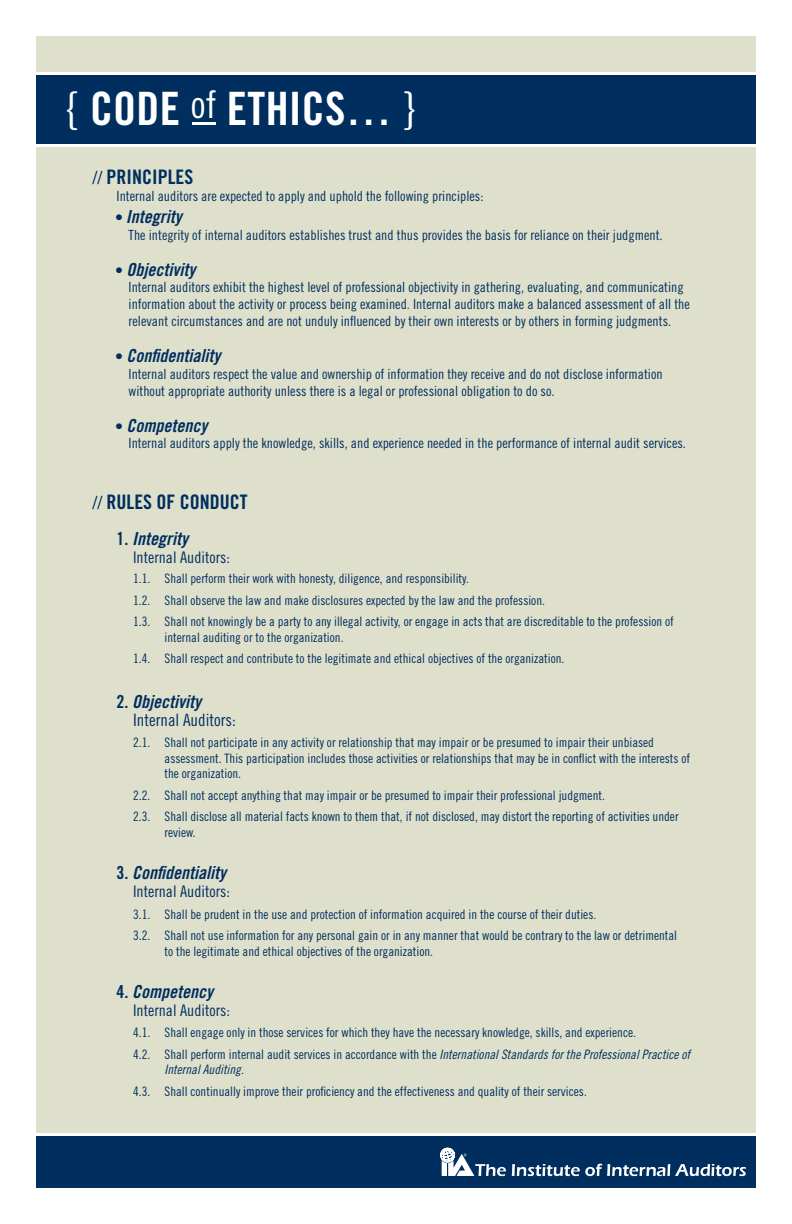
<style>
.page{position:relative;width:792px;height:1224px;background:#fff}
.page>*{position:absolute;margin:0;border:0;box-sizing:border-box;transform-origin:0 0}
.t1{font:46px "Trade Gothic Bold Cond Twenty";letter-spacing:.005em;color:#fff}
.t2{font:20px "Trade Gothic Bold Cond Twenty";color:#002e5e}
.bullet_alignment{font:18px "Trade Gothic Bold Cond Twenty Obl";color:#002e5e}
.t3{font:17px "Trade Gothic Cond Eighteen";color:#002e5e}
.t4{font:16px "Trade Gothic Cond Eighteen";color:#002e5e}
.Paragraph_Style_1{font:14px/16.8px "Trade Gothic Cond Eighteen";color:#002e5e}
.t5{font:13px/15.6px "Trade Gothic Cond Eighteen";color:#002e5e}
.t6{font:13px/15.6px "Trade Gothic Cond Eighteen Obl";color:#002e5e}
.s1{font-family:"Trade Gothic Cond Eighteen"}
.s2{font-family:"Trade Gothic Cond Eighteen";font-size:18px}
.s3{font-family:"Trade Gothic Cond Eighteen";font-size:16px}
.s4{font-family:"Trade Gothic Bold Cond Twenty"}
</style>
<div class="page">
<div style="left:36px;top:36px;width:720px;height:36px;background:#dfe0cc"></div>
<div style="left:36px;top:147px;width:720px;height:986px;background:#dfe0cc"></div>
<div style="left:36px;top:1136px;width:720px;height:52px;background:#002e5e"></div>
<div style="left:36px;top:75px;width:720px;height:69px;background:#002e5e"></div>
<hr style="left:192px;top:122px;width:24px;height:2px;background:#fff">
<svg style="left:440px;top:1147px;width:66px;height:29px"></svg>
<svg style="left:512px;top:1164px;width:234px;height:12px"></svg>
<p class="t1" style="left:67px;top:81px;width:350px"><span class="s1">{</span> CODE <sup>of</sup> ETHICS… <span class="s1">}</span></p>
<p class="t2" style="left:93px;top:165px;width:102px"><span class="s2">//</span> PRINCIPLES</p>
<p class="Paragraph_Style_1" style="left:117px;top:188px;width:368px">Internal auditors are expected to apply and uphold the following principles:</p>
<p class="bullet_alignment" style="left:115px;top:205px;width:68px"><span class="s3">•</span> Integrity</p>
<p class="Paragraph_Style_1" style="left:129px;top:226px;width:536px">The integrity of internal auditors establishes trust and thus provides the basis for reliance on their judgment.</p>
<p class="bullet_alignment" style="left:115px;top:258px;width:82px"><span class="s3">•</span> Objectivity</p>
<p class="Paragraph_Style_1" style="left:129px;top:279px;width:563px">Internal auditors exhibit the highest level of professional objectivity in gathering, evaluating, and communicating information about the activity or process being examined. Internal auditors make a balanced assessment of all the relevant circumstances and are not unduly influenced by their own interests or by others in forming judgments.</p>
<p class="bullet_alignment" style="left:115px;top:345px;width:107px"><span class="s3">•</span> Confidentiality</p>
<p class="Paragraph_Style_1" style="left:129px;top:365px;width:536px">Internal auditors respect the value and ownership of information they receive and do not disclose information without appropriate authority unless there is a legal or professional obligation to do so.</p>
<p class="bullet_alignment" style="left:115px;top:414px;width:94px"><span class="s3">•</span> Competency</p>
<p class="Paragraph_Style_1" style="left:129px;top:435px;width:559px">Internal auditors apply the knowledge, skills, and experience needed in the performance of internal audit services.</p>
<p class="t2" style="left:93px;top:490px;width:157px"><span class="s2">//</span> RULES OF CONDUCT</p>
<p class="bullet_alignment" style="left:117px;top:528px;width:73px"><span class="s4">1.</span> Integrity</p>
<p class="t4" style="left:133px;top:548px;width:98px">Internal Auditors:</p>
<p class="t5" style="left:133px;top:571px;width:337px">1.1. Shall perform their work with honesty, diligence, and responsibility.</p>
<p class="t5" style="left:133px;top:592px;width:413px">1.2. Shall observe the law and make disclosures expected by the law and the profession.</p>
<p class="t5" style="left:165px;top:614px;width:511px;text-indent:-32px">1.3. Shall not knowingly be a party to any illegal activity, or engage in acts that are discreditable to the profession of internal auditing or to the organization.</p>
<p class="t5" style="left:133px;top:651px;width:433px">1.4. Shall respect and contribute to the legitimate and ethical objectives of the organization.</p>
<p class="bullet_alignment" style="left:117px;top:690px;width:86px"><span class="s4">2.</span> Objectivity</p>
<p class="t3" style="left:133px;top:710px;width:104px">Internal Auditors:</p>
<p class="t5" style="left:165px;top:735px;width:527px;text-indent:-32px">2.1. Shall not participate in any activity or relationship that may impair or be presumed to impair their unbiased assessment. This participation includes those activities or relationships that may be in conflict with the interests of the organization.</p>
<p class="t5" style="left:133px;top:787px;width:473px">2.2. Shall not accept anything that may impair or be presumed to impair their professional judgment.</p>
<p class="t5" style="left:165px;top:809px;width:516px;text-indent:-32px">2.3. Shall disclose all material facts known to them that, if not disclosed, may distort the reporting of activities under review.</p>
<p class="bullet_alignment" style="left:117px;top:862px;width:111px"><span class="s4">3.</span> Confidentiality</p>
<p class="t4" style="left:133px;top:882px;width:98px">Internal Auditors:</p>
<p class="t5" style="left:133px;top:906px;width:465px">3.1. Shall be prudent in the use and protection of information acquired in the course of their duties.</p>
<p class="t5" style="left:165px;top:928px;width:514px;text-indent:-32px">3.2. Shall not use information for any personal gain or in any manner that would be contrary to the law or detrimental to the legitimate and ethical objectives of the organization.</p>
<p class="bullet_alignment" style="left:117px;top:980px;width:98px"><span class="s4">4.</span> Competency</p>
<p class="t4" style="left:133px;top:1000px;width:98px">Internal Auditors:</p>
<p class="t5" style="left:133px;top:1025px;width:504px">4.1. Shall engage only in those services for which they have the necessary knowledge, skills, and experience.</p>
<p class="t6" style="left:165px;top:1046px;width:527px;text-indent:-32px"><span class="s1">4.2. Shall perform internal audit services in accordance with the</span> International Standards for the Professional Practice of<br>Internal Auditing.</p>
<p class="t5" style="left:133px;top:1083px;width:455px">4.3. Shall continually improve their proficiency and the effectiveness and quality of their services.</p>
</div>
